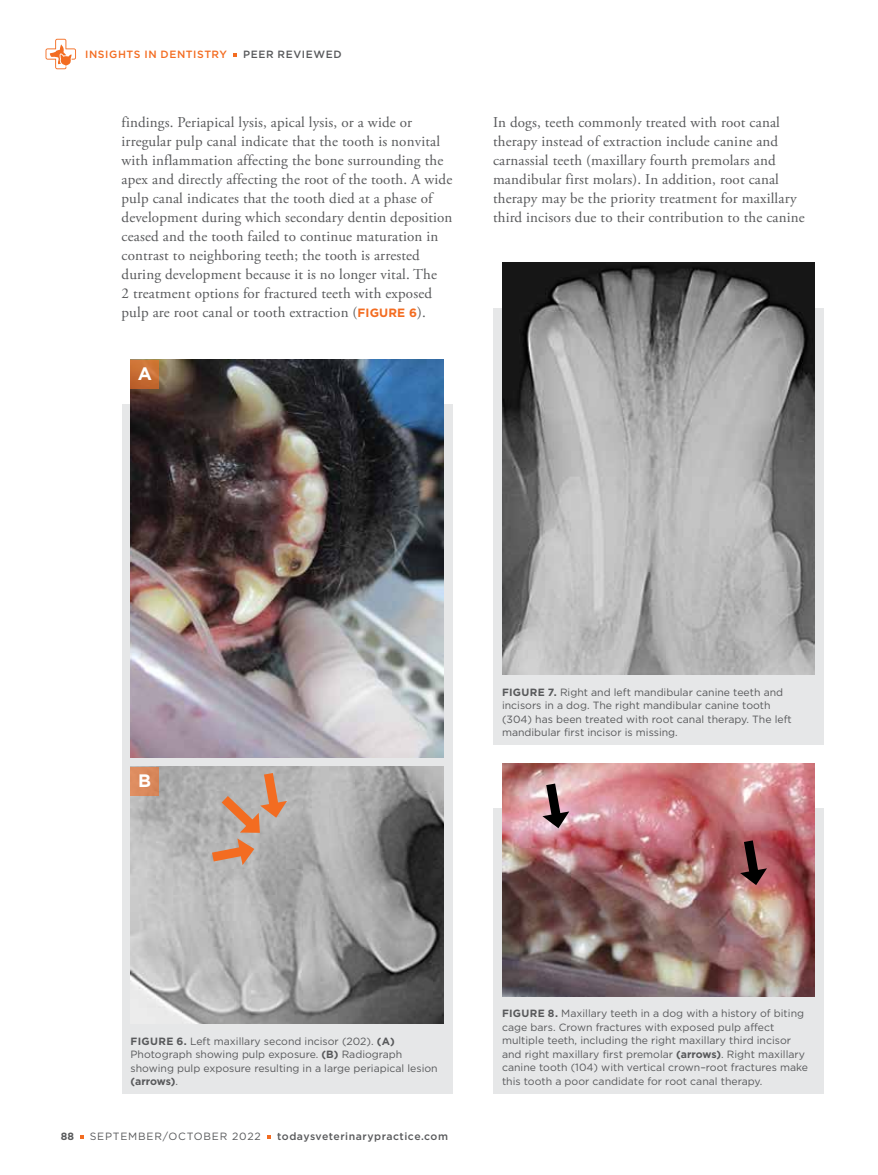
<style>
.page{position:relative;width:878px;height:1175px;background:#fff}
.page>*{position:absolute;margin:0;border:0;box-sizing:border-box;transform-origin:0 0}
.t1{font:700 18px "Gotham";color:#fff}
.t2{font:15px/18.9px "Adobe Garamond Pro";letter-spacing:.01em;color:#58595b}
.t3{font:10.5px/13.5px "Gotham";color:#58595b}
.t4{font:500 10.5px "Gotham";letter-spacing:.05em;color:#58595b}
.t5{font:10.5px "Gotham";letter-spacing:.075em;color:#58595b}
.t6{font:500 10.5px "Gotham";letter-spacing:.055em;color:#f36c21}
.t7{font:700 10.5px "Gotham";color:#58595b}
.s1{font-family:"Gotham";font-weight:700;font-size:12px;color:#f36c21}
.s2{font-weight:700}
</style>
<div class="page">
<svg style="left:46px;top:39px;width:30px;height:30px"></svg>
<div style="left:122px;top:405px;width:330px;height:688px;background:#e6e7e8"></div>
<img style="left:130px;top:360px;width:313px;height:398px">
<img style="left:130px;top:767px;width:313px;height:256px">
<div style="left:131px;top:360px;width:28px;height:28px;background:linear-gradient(to bottom,#d37c3c,#be632d)"></div>
<div style="left:131px;top:767px;width:28px;height:28px;background:#db8a5d"></div>
<div style="left:493px;top:309px;width:331px;height:436px;background:#e6e7e8"></div>
<img style="left:502px;top:262px;width:312px;height:412px">
<div style="left:493px;top:808px;width:331px;height:285px;background:#e6e7e8"></div>
<img style="left:502px;top:763px;width:312px;height:233px">
<svg style="left:540px;top:774px;width:29px;height:55px;background:#a4868a"></svg>
<svg style="left:738px;top:830px;width:29px;height:56px;background:#80464b"></svg>
<svg style="left:202px;top:766px;width:85px;height:101px;background:#bca699"></svg>
<p class="t6" style="left:85px;top:50px;width:143px">INSIGHTS IN DENTISTRY</p>
<p class="t4" style="left:243px;top:50px;width:100px">PEER REVIEWED</p>
<p class="t2" style="left:122px;top:114px;width:332px">findings. Periapical lysis, apical lysis, or a wide or irregular pulp canal indicate that the tooth is nonvital with inflammation affecting the bone surrounding the apex and directly affecting the root of the tooth. A wide pulp canal indicates that the tooth died at a phase of development during which secondary dentin deposition ceased and the tooth failed to continue maturation in contrast to neighboring teeth; the tooth is arrested during development because it is no longer vital. The<br>2 treatment options for fractured teeth with exposed pulp are root canal or tooth extraction (<span class="s1">FIGURE 6</span>).</p>
<p class="t2" style="left:493px;top:114px;width:313px">In dogs, teeth commonly treated with root canal therapy instead of extraction include canine and carnassial teeth (maxillary fourth premolars and mandibular first molars). In addition, root canal therapy may be the priority treatment for maxillary third incisors due to their contribution to the canine</p>
<p class="t1" style="left:138px;top:366px;width:16px">A</p>
<p class="t1" style="left:138px;top:773px;width:14px">B</p>
<p class="t3" style="left:502px;top:685px;width:291px"><span class="s2">FIGURE 7.</span> Right and left mandibular canine teeth and incisors in a dog. The right mandibular canine tooth (304) has been treated with root canal therapy. The left mandibular first incisor is missing.</p>
<p class="t3" style="left:130px;top:1034px;width:309px"><span class="s2">FIGURE 6.</span> Left maxillary second incisor (202). <span class="s2">(A)<br></span>Photograph showing pulp exposure. <span class="s2">(B)</span> Radiograph showing pulp exposure resulting in a large periapical lesion <span class="s2">(arrows)</span>.</p>
<p class="t7" style="left:61px;top:1131px;width:15px">88</p>
<p class="t5" style="left:90px;top:1131px;width:172px">SEPTEMBER/OCTOBER 2022</p>
<p class="t4" style="left:277px;top:1131px;width:172px">todaysveterinarypractice.com</p>
<p class="t3" style="left:502px;top:1007px;width:307px"><span class="s2">FIGURE 8.</span> Maxillary teeth in a dog with a history of biting cage bars. Crown fractures with exposed pulp affect multiple teeth, including the right maxillary third incisor and right maxillary first premolar <span class="s2">(arrows)</span>. Right maxillary canine tooth (104) with vertical crown–root fractures make this tooth a poor candidate for root canal therapy.</p>
</div>
